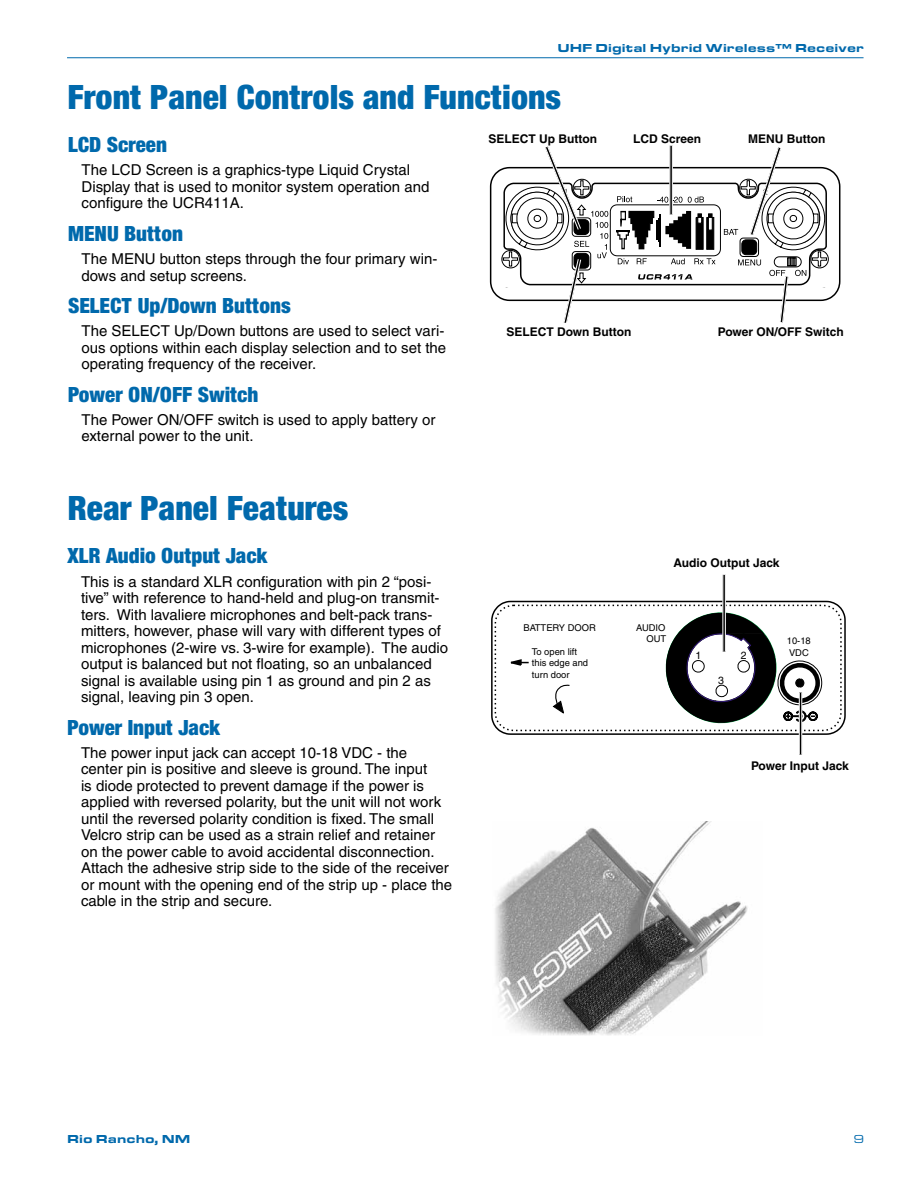
<style>
.page{position:relative;width:918px;height:1188px;background:#fff}
.page>*{position:absolute;margin:0;border:0;box-sizing:border-box;transform-origin:0 0}
.t1{font:900 condensed 36px "Sans";color:#0069ac}
.t2{font:900 condensed 22.5px "Sans";color:#0069ac}
.t3{font:15px/16.5px "Helvetica";color:#000}
.t4{font:700 12px "Helvetica";color:#000}
.t5{font:900 12px "Eurostile Extended";color:#0069ac}
.t6{font:12px "Eurostile Extended";color:#0069ac}
.t7{font:10.5px "Helvetica";color:#000}
.t8{font:9.3px/11.2px "Helvetica";color:#000}
</style>
<div class="page">
<hr style="left:67px;top:57px;width:797px;height:1px;background:#0069ac">
<svg style="left:491px;top:601px;width:355px;height:134px"></svg>
<svg style="left:494px;top:604px;width:348px;height:128px"></svg>
<svg style="left:656px;top:601px;width:166px;height:134px"></svg>
<svg style="left:491px;top:145px;width:349px;height:178px"></svg>
<hr style="left:723px;top:575px;width:3px;height:77px;background:#000">
<hr style="left:723px;top:575px;width:1px;height:77px;background:#fff">
<hr style="left:725px;top:575px;width:1px;height:77px;background:#fff">
<hr style="left:799px;top:693px;width:3px;height:62px;background:#000">
<hr style="left:799px;top:693px;width:1px;height:62px;background:#fff">
<hr style="left:802px;top:693px;width:1px;height:62px;background:#fff">
<img style="left:495px;top:822px;width:253px;height:213px">
<p class="t5" style="left:557px;top:41px;width:308px">UHF Digital Hybrid Wireless™ Receiver</p>
<h1 class="t1" style="left:68px;top:75px;width:495px">Front Panel Controls and Functions</h1>
<h2 class="t2" style="left:68px;top:131px;width:100px">LCD Screen</h2>
<p class="t3" style="left:82px;top:162px;width:349px">The LCD Screen is a graphics-type Liquid Crystal<br>Display that is used to monitor system operation and configure the UCR411A.</p>
<h2 class="t2" style="left:68px;top:220px;width:116px">MENU Button</h2>
<p class="t3" style="left:82px;top:250px;width:357px">The MENU button steps through the four primary win&shy;dows and setup screens.</p>
<h2 class="t2" style="left:68px;top:292px;width:224px">SELECT Up/Down Buttons</h2>
<p class="t3" style="left:82px;top:323px;width:366px">The SELECT Up/Down buttons are used to select vari&shy;ous options within each display selection and to set the operating frequency of the receiver.</p>
<h2 class="t2" style="left:68px;top:380px;width:192px">Power ON/OFF Switch</h2>
<p class="t3" style="left:82px;top:411px;width:355px">The Power ON/OFF switch is used to apply battery or external power to the unit.</p>
<p class="t4" style="left:489px;top:131px;width:110px">SELECT Up Button</p>
<p class="t4" style="left:748px;top:131px;width:79px">MENU Button</p>
<p class="t4" style="left:633px;top:131px;width:70px">LCD Screen</p>
<p class="t4" style="left:506px;top:324px;width:127px">SELECT Down Button</p>
<p class="t4" style="left:718px;top:324px;width:127px">Power ON/OFF Switch</p>
<h1 class="t1" style="left:68px;top:486px;width:283px">Rear Panel Features</h1>
<h2 class="t2" style="left:68px;top:542px;width:201px">XLR Audio Output Jack</h2>
<p class="t3" style="left:81px;top:573px;width:369px">This is a standard XLR configuration with pin 2 “posi&shy;tive” with reference to hand-held and plug-on transmit&shy;ters. With lavaliere microphones and belt-pack trans&shy;mitters, however, phase will vary with different types of microphones (2-wire vs. 3-wire for example). The audio output is balanced but not floating, so an unbalanced signal is available using pin 1 as ground and pin 2 as signal, leaving pin 3 open.</p>
<h2 class="t2" style="left:68px;top:714px;width:154px">Power Input Jack</h2>
<p class="t3" style="left:81px;top:744px;width:373px">The power input jack can accept 10-18 VDC - the center pin is positive and sleeve is ground. The input<br>is diode protected to prevent damage if the power is applied with reversed polarity, but the unit will not work until the reversed polarity condition is fixed. The small Velcro strip can be used as a strain relief and retainer on the power cable to avoid accidental disconnection.<br>Attach the adhesive strip side to the side of the receiver or mount with the opening end of the strip up - place the cable in the strip and secure.</p>
<p class="t8" style="left:523px;top:622px;width:74px">BATTERY DOOR</p>
<p class="t8" style="left:532px;top:646px;width:58px">To open lift this edge and turn door</p>
<p class="t4" style="left:673px;top:556px;width:108px">Audio Output Jack</p>
<p class="t8" style="left:636px;top:622px;width:32px;text-align:right">AUDIO<br>OUT</p>
<p class="t7" style="left:696px;top:650px;width:7px">1</p>
<p class="t7" style="left:741px;top:650px;width:7px">2</p>
<p class="t7" style="left:718px;top:674px;width:7px">3</p>
<p class="t8" style="left:787px;top:636px;width:25px">10-18<br>VDC</p>
<p class="t4" style="left:751px;top:758px;width:99px">Power Input Jack</p>
<p class="t5" style="left:67px;top:1132px;width:125px">Rio Rancho, NM</p>
<p class="t6" style="left:854px;top:1133px;width:12px">9</p>
</div>
